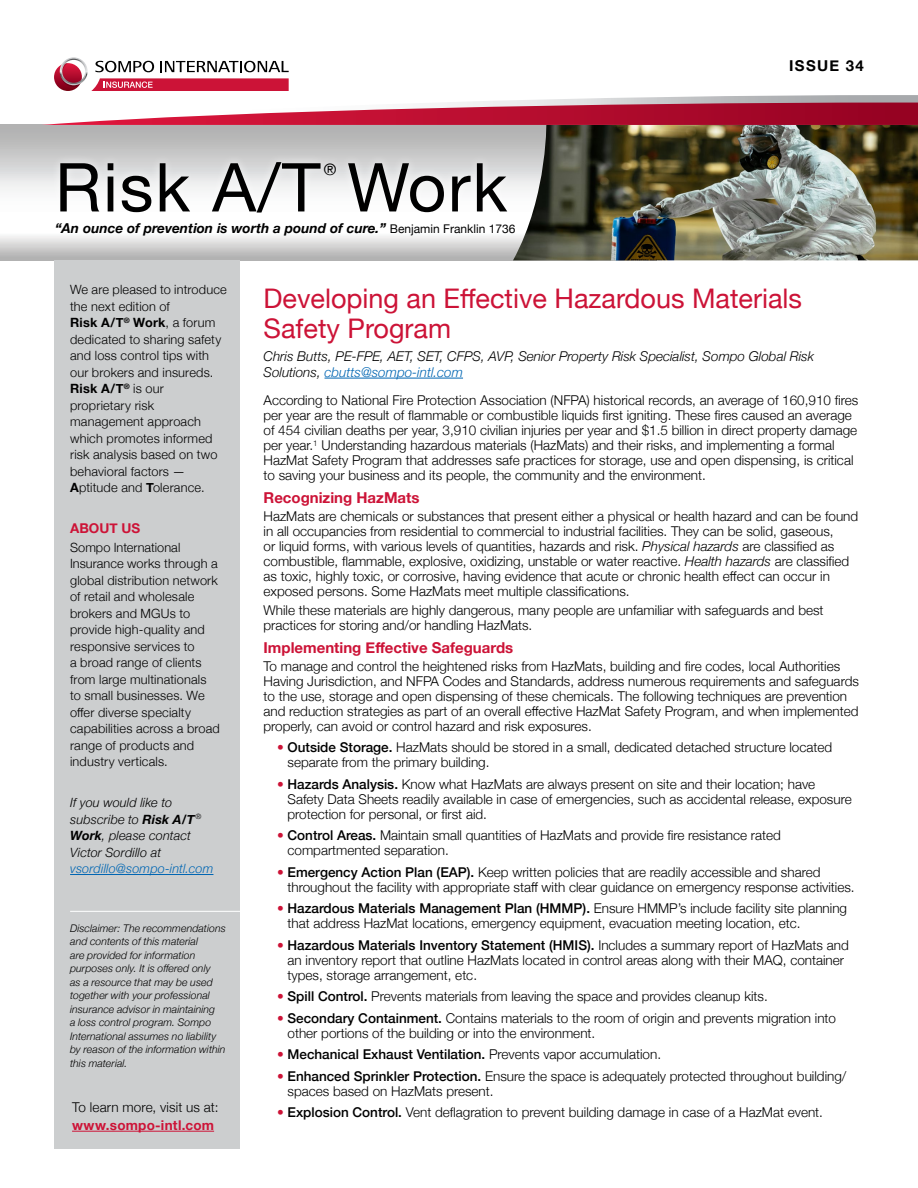
<style>
.page{position:relative;width:918px;height:1188px;background:#fff}
.page>*{position:absolute;margin:0;border:0;box-sizing:border-box;transform-origin:0 0}
.t1{font:67.5px "Helvetica Neue";letter-spacing:.025em;color:#000}
.t2{font:27px/30px "Helvetica Neue";color:#cc1337}
.t3{font:15.75px "Helvetica Neue";color:#000}
.t4{font:700 15px "Helvetica Neue";color:#cc1337}
.t5{font:700 15px "Helvetica Neue";letter-spacing:.09em;color:#000}
.t6{font:italic 700 13.65px "Helvetica Neue";color:#000}
.t7{font:300 13.5px/15px "Helvetica Neue";color:#000}
.t8{font:italic 300 13.5px/16.2px "Helvetica Neue";color:#000}
.t9{font:500 13.5px "Helvetica Neue";color:#000}
.t10{font:700 13.5px "Helvetica Neue";letter-spacing:.015em;color:#cc1337}
.t11{font:300 12.75px/16.5px "Helvetica Neue";letter-spacing:.015em;color:#000}
.t12{font:italic 300 12.75px/16.5px "Helvetica Neue";letter-spacing:.01em;color:#000}
.t13{font:italic 300 12.75px "Helvetica Neue";letter-spacing:.015em;color:#0066b3}
.t14{font:italic 300 10.5px/13.5px "Helvetica Neue";letter-spacing:.005em;color:#000}
.s1{font-weight:400;font-style:normal;font-size:12px}
.s2{font-weight:700}
.s3{color:#0066b3}
.s4{font-style:italic}
.s5{font-weight:500;color:#cc1337}
.s6{font-weight:500}
.s7{color:#cc1337}
.s8{font-weight:300}
</style>
<div class="page">
<svg style="left:0;top:125px;width:513px;height:135px"></svg>
<div style="left:54px;top:260px;width:186px;height:889px;background:#cccecf"></div>
<hr style="left:325px;top:378px;width:138px;height:1px;background:#0066b3">
<hr style="left:72px;top:1131px;width:142px;height:1px;background:#cc1337">
<div style="left:51px;top:153px;width:465px;height:69px;background:#fff;opacity:.75"></div>
<img style="left:513px;top:125px;width:405px;height:135px">
<svg style="left:41px;top:57px;width:877px;height:68px"></svg>
<hr style="left:70px;top:874px;width:143px;height:1px;background:#0066b3">
<hr style="left:70px;top:911px;width:170px;height:1px;background:#fff">
<h1 class="t1" style="left:55px;top:139px;width:454px">Risk A/T Work</h1>
<p class="t3" style="left:324px;top:159px;width:14px">®</p>
<p class="t6" style="left:55px;top:217px;width:462px">“An ounce of prevention is worth a pound of cure.” <span class="s1">Benjamin Franklin 1736</span></p>
<p class="t5" style="left:789px;top:54px;width:76px">ISSUE 34</p>
<p class="t11" style="left:70px;top:280px;width:158px">We are pleased to introduce the next edition of<br><span class="s2">Risk A/T</span><sup>®</sup> <span class="s2">Work</span>, a forum dedicated to sharing safety and loss control tips with our brokers and insureds.<br><span class="s2">Risk A/T</span><sup>®</sup> is our proprietary risk management approach which promotes informed risk analysis based on two behavioral factors —<br><span class="s2">A</span>ptitude and <span class="s2">T</span>olerance.</p>
<p class="t10" style="left:70px;top:518px;width:72px">ABOUT US</p>
<p class="t11" style="left:70px;top:538px;width:151px">Sompo International<br>Insurance works through a global distribution network of retail and wholesale brokers and MGUs to provide high-quality and responsive services to<br>a broad range of clients from large multinationals to small businesses. We offer diverse specialty capabilities across a broad range of products and industry verticals.</p>
<p class="t12" style="left:70px;top:794px;width:133px">If you would like to subscribe to <span class="s2">Risk A/T</span><sup>®<br></sup><span class="s2">Work</span>, please contact<br>Victor Sordillo at</p>
<p class="t13" style="left:70px;top:859px;width:145px">vsordillo@sompo-intl.com</p>
<p class="t14" style="left:70px;top:921px;width:157px">Disclaimer: The recommendations and contents of this material<br>are provided for information purposes only. It is offered only<br>as a resource that may be used together with your professional insurance advisor in maintaining<br>a loss control program. Sompo<br>International assumes no liability by reason of the information within this material.</p>
<p class="t7" style="left:72px;top:1099px;width:148px">To learn more, visit us at:</p>
<p class="t10" style="left:72px;top:1114px;width:144px">www.sompo-intl.com</p>
<h2 class="t2" style="left:264px;top:285px;width:540px">Developing an Effective Hazardous Materials<br>Safety Program</h2>
<p class="t8" style="left:264px;top:347px;width:552px">Chris Butts, PE-FPE, AET, SET, CFPS, AVP, Senior Property Risk Specialist, Sompo Global Risk<br>Solutions, <span class="s3">cbutts@sompo-intl.com</span></p>
<p class="t7" style="left:264px;top:392px;width:596px">According to National Fire Protection Association (NFPA) historical records, an average of 160,910 fires per year are the result of flammable or combustible liquids first igniting. These fires caused an average of 454 civilian deaths per year, 3,910 civilian injuries per year and $1.5 billion in direct property damage per year.<sup>1</sup> Understanding hazardous materials (HazMats) and their risks, and implementing a formal HazMat Safety Program that addresses safe practices for storage, use and open dispensing, is critical to saving your business and its people, the community and the environment.</p>
<p class="t4" style="left:264px;top:486px;width:158px">Recognizing HazMats</p>
<p class="t7" style="left:264px;top:508px;width:596px">HazMats are chemicals or substances that present either a physical or health hazard and can be found in all occupancies from residential to commercial to industrial facilities. They can be solid, gaseous,<br>or liquid forms, with various levels of quantities, hazards and risk. <span class="s4">Physical hazards</span> are classified as combustible, flammable, explosive, oxidizing, unstable or water reactive. <span class="s4">Health hazards</span> are classified as toxic, highly toxic, or corrosive, having evidence that acute or chronic health effect can occur in exposed persons. Some HazMats meet multiple classifications.</p>
<p class="t7" style="left:264px;top:601px;width:562px">While these materials are highly dangerous, many people are unfamiliar with safeguards and best practices for storing and/or handling HazMats.</p>
<p class="t4" style="left:264px;top:636px;width:251px">Implementing Effective Safeguards</p>
<p class="t7" style="left:264px;top:658px;width:597px">To manage and control the heightened risks from HazMats, building and fire codes, local Authorities Having Jurisdiction, and NFPA Codes and Standards, address numerous requirements and safeguards to the use, storage and open dispensing of these chemicals. The following techniques are prevention and reduction strategies as part of an overall effective HazMat Safety Program, and when implemented properly, can avoid or control hazard and risk exposures.</p>
<p class="t7" style="left:288px;top:739px;width:546px;text-indent:-11px"><span class="s5">•</span> <span class="s6">Outside Storage.</span> HazMats should be stored in a small, dedicated detached structure located separate from the primary building.</p>
<p class="t7" style="left:288px;top:776px;width:566px;text-indent:-11px"><span class="s5">•</span> <span class="s6">Hazards Analysis.</span> Know what HazMats are always present on site and their location; have<br>Safety Data Sheets readily available in case of emergencies, such as accidental release, exposure protection for personal, or first aid.</p>
<p class="t7" style="left:288px;top:827px;width:495px;text-indent:-11px"><span class="s5">•</span> <span class="s6">Control Areas.</span> Maintain small quantities of HazMats and provide fire resistance rated compartmented separation.</p>
<p class="t7" style="left:288px;top:864px;width:569px;text-indent:-11px"><span class="s5">•</span> <span class="s6">Emergency Action Plan (EAP).</span> Keep written policies that are readily accessible and shared throughout the facility with appropriate staff with clear guidance on emergency response activities.</p>
<p class="t7" style="left:288px;top:900px;width:561px;text-indent:-11px"><span class="s5">•</span> <span class="s6">Hazardous Materials Management Plan (HMMP).</span> Ensure HMMP’s include facility site planning that address HazMat locations, emergency equipment, evacuation meeting location, etc.</p>
<p class="t7" style="left:288px;top:936px;width:563px;text-indent:-11px"><span class="s5">•</span> <span class="s6">Hazardous Materials Inventory Statement (HMIS).</span> Includes a summary report of HazMats and an inventory report that outline HazMats located in control areas along with their MAQ, container types, storage arrangement, etc.</p>
<p class="t7" style="left:277px;top:988px;width:492px"><span class="s5">•</span> <span class="s6">Spill Control.</span> Prevents materials from leaving the space and provides cleanup kits.</p>
<p class="t7" style="left:288px;top:1009px;width:550px;text-indent:-11px"><span class="s5">•</span> <span class="s6">Secondary Containment.</span> Contains materials to the room of origin and prevents migration into other portions of the building or into the environment.</p>
<p class="t9" style="left:277px;top:1044px;width:386px"><span class="s7">•</span> Mechanical Exhaust Ventilation. <span class="s8">Prevents vapor accumulation.</span></p>
<p class="t7" style="left:288px;top:1067px;width:560px;text-indent:-11px"><span class="s5">•</span> <span class="s6">Enhanced Sprinkler Protection.</span> Ensure the space is adequately protected throughout building/ spaces based on HazMats present.</p>
<p class="t7" style="left:277px;top:1104px;width:548px"><span class="s5">•</span> <span class="s6">Explosion Control.</span> Vent deflagration to prevent building damage in case of a HazMat event.</p>
</div>
